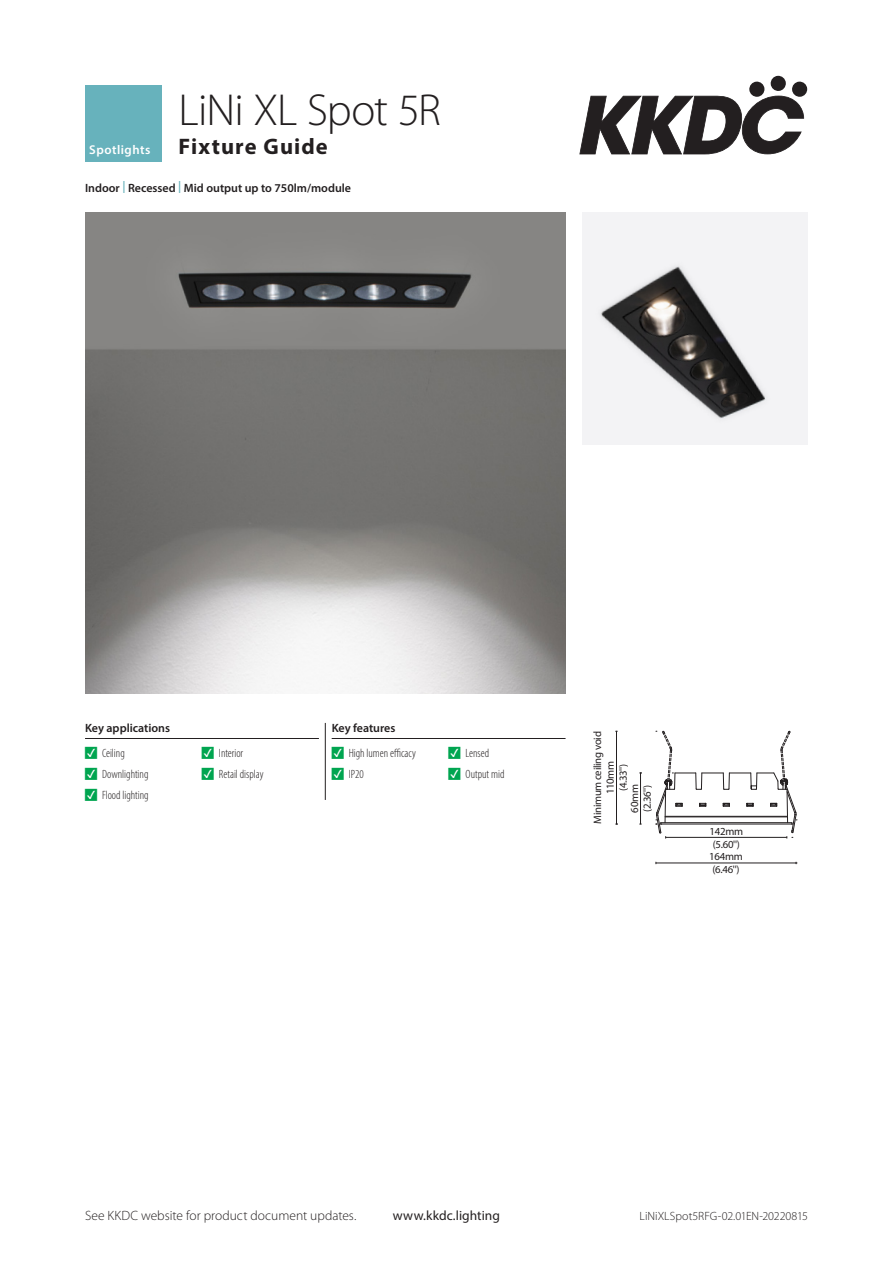
<style>
.page{position:relative;width:893px;height:1263px;background:#fff}
.page>*{position:absolute;margin:0;border:0;box-sizing:border-box;transform-origin:0 0}
.t1{font:300 45px "Myriad Pro";letter-spacing:-.025em;color:#231f20}
.t2{font:700 22.5px "Myriad Pro";letter-spacing:.05em;color:#231f20}
.t3{font:300 13.5px "Myriad Pro";color:#231f20}
.t4{font:13.5px "Myriad Pro";letter-spacing:.005em;color:#231f20}
.t5{font:300 condensed 12px "Myriad Pro";color:#231f20}
.summary_points_Spotl{font:600 12px "Myriad Pro";color:#231f20}
.t6{font:300 12px "Myriad Pro";color:#231f20}
.Key_headings{font:600 12px "Myriad Pro";color:#231f20}
.t7{font:10.8px/12.6px "Myriad Pro";letter-spacing:-.025em;color:#231f20;text-align:center}
.s1{font-weight:600;font-size:12.75px;color:#fff}
.s2{color:#67b2bc}
.s3{color:#00a550}
</style>
<div class="page">
<svg style="left:579px;top:96px;width:225px;height:58px"></svg>
<svg style="left:749px;top:81px;width:16px;height:16px"></svg>
<div style="left:770px;top:76px;width:16px;height:15px;background:#231f20;border-radius:50%"></div>
<div style="left:792px;top:81px;width:15px;height:16px;background:#231f20;border-radius:50%"></div>
<div style="left:85px;top:85px;width:77px;height:77px;background:#67b2bc"></div>
<img style="left:85px;top:213px;width:481px;height:480px">
<img style="left:583px;top:213px;width:225px;height:231px">
<svg style="left:656px;top:731px;width:141px;height:107px"></svg>
<hr style="left:656px;top:863px;width:140px;height:1px;background:#231f20">
<hr style="left:616px;top:731px;width:1px;height:93px;background:#231f20">
<hr style="left:640px;top:773px;width:1px;height:51px;background:#231f20">
<hr style="left:325px;top:723px;width:1px;height:77px;background:#231f20">
<hr style="left:85px;top:738px;width:234px;height:1px;background:#231f20">
<hr style="left:332px;top:738px;width:234px;height:1px;background:#231f20">
<h1 class="t1" style="left:179px;top:83px;width:264px">LiNi XL Spot 5R</h1>
<h2 class="t2" style="left:89px;top:132px;width:240px"><span class="s1">Spotlights</span> Fixture Guide</h2>
<p class="summary_points_Spotl" style="left:85px;top:180px;width:268px">Indoor <span class="s2">|</span> Recessed <span class="s2">|</span> Mid output up to 750lm/module</p>
<p class="Key_headings" style="left:85px;top:720px;width:87px">Key applications</p>
<p class="t5" style="left:85px;top:746px;width:41px"><span class="s3">•</span> Ceiling</p>
<p class="t5" style="left:85px;top:767px;width:65px"><span class="s3">•</span> Downlighting</p>
<p class="t5" style="left:85px;top:788px;width:65px"><span class="s3">•</span> Flood lighting</p>
<p class="t5" style="left:202px;top:746px;width:43px"><span class="s3">•</span> Interior</p>
<p class="t5" style="left:202px;top:767px;width:63px"><span class="s3">•</span> Retail display</p>
<p class="Key_headings" style="left:332px;top:720px;width:65px">Key features</p>
<p class="t5" style="left:332px;top:746px;width:86px"><span class="s3">•</span> High lumen efficacy</p>
<p class="t5" style="left:332px;top:767px;width:34px"><span class="s3">•</span> IP20</p>
<p class="t5" style="left:449px;top:746px;width:42px"><span class="s3">•</span> Lensed</p>
<p class="t5" style="left:449px;top:767px;width:57px"><span class="s3">•</span> Output mid</p>
<p class="t7" style="left:591px;top:824px;width:94px;rotate:-90deg">Minimum ceiling void<br>110mm<br>(4.33'')</p>
<p class="t7" style="left:628px;top:813px;width:30px;text-align:left;rotate:-90deg">60mm (2.36'')</p>
<p class="t7" style="left:709px;top:825px;width:35px">142mm (5.60'')<br>164mm (6.46'')</p>
<p class="t3" style="left:85px;top:1208px;width:273px">See KKDC website for product document updates.</p>
<p class="t4" style="left:393px;top:1207px;width:109px">www.kkdc.lighting</p>
<p class="t6" style="left:639px;top:1209px;width:170px">LiNiXLSpot5RFG-02.01EN-20220815</p>
</div>
